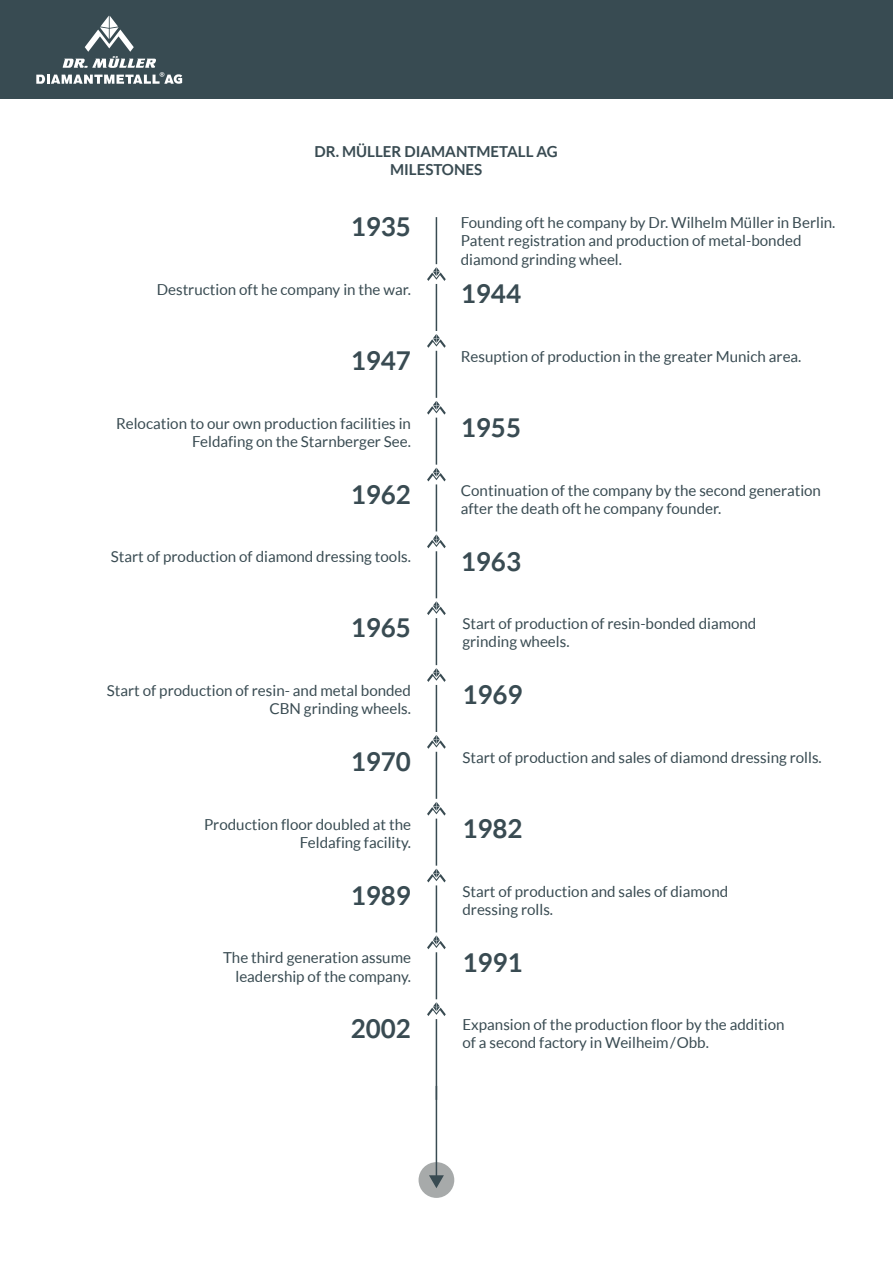
<style>
.page{position:relative;width:893px;height:1263px;background:#fff}
.page>*{position:absolute;margin:0;border:0;box-sizing:border-box;transform-origin:0 0}
.t1{font:700 25.95px "Lato";color:#394b52}
.t2{font:15.15px/18.1px "Lato";color:#394b52}
.t3{font:15.15px/18.1px "Lato";color:#384b52;text-align:right}
.t4{font:700 15.15px/18.1px "Lato";color:#394b52;text-align:center}
</style>
<div class="page">
<div style="left:419px;top:1162px;width:35px;height:36px;background:#a7aaaa;border-radius:50%"></div>
<hr style="left:436px;top:284px;width:1px;height:47px;background:#394b52">
<hr style="left:436px;top:217px;width:1px;height:47px;background:#394b52">
<hr style="left:436px;top:351px;width:1px;height:47px;background:#394b52">
<hr style="left:436px;top:418px;width:1px;height:47px;background:#394b52">
<hr style="left:436px;top:484px;width:1px;height:47px;background:#394b52">
<hr style="left:436px;top:551px;width:1px;height:47px;background:#394b52">
<hr style="left:436px;top:618px;width:1px;height:47px;background:#394b52">
<hr style="left:436px;top:685px;width:1px;height:47px;background:#394b52">
<hr style="left:436px;top:752px;width:1px;height:47px;background:#394b52">
<hr style="left:436px;top:885px;width:1px;height:47px;background:#394b52">
<hr style="left:436px;top:952px;width:1px;height:47px;background:#394b52">
<hr style="left:436px;top:1019px;width:1px;height:81px;background:#394b52">
<hr style="left:436px;top:1086px;width:1px;height:91px;background:#394b52">
<svg style="left:429px;top:1175px;width:15px;height:13px"></svg>
<hr style="left:436px;top:818px;width:1px;height:48px;background:#394b52">
<svg style="left:427px;top:267px;width:19px;height:14px"></svg>
<svg style="left:427px;top:334px;width:19px;height:14px"></svg>
<svg style="left:427px;top:401px;width:19px;height:14px"></svg>
<svg style="left:427px;top:468px;width:19px;height:13px"></svg>
<svg style="left:427px;top:534px;width:19px;height:14px"></svg>
<svg style="left:427px;top:601px;width:19px;height:14px"></svg>
<svg style="left:427px;top:668px;width:19px;height:14px"></svg>
<svg style="left:427px;top:735px;width:19px;height:14px"></svg>
<svg style="left:427px;top:802px;width:19px;height:13px"></svg>
<svg style="left:427px;top:869px;width:19px;height:13px"></svg>
<svg style="left:427px;top:935px;width:19px;height:14px"></svg>
<svg style="left:427px;top:1002px;width:19px;height:14px"></svg>
<div style="left:0;top:0;width:893px;height:99px;background:#384b52"></div>
<svg style="left:36px;top:16px;width:146px;height:68px"></svg>
<p class="t4" style="left:315px;top:142px;width:245px">DR. MÜLLER DIAMANTMETALL AG<br>MILESTONES</p>
<h1 class="t1" style="left:351px;top:212px;width:62px">1935</h1>
<p class="t2" style="left:461px;top:214px;width:376px">Founding oft he company by Dr. Wilhelm Müller in Berlin.<br>Patent registration and production of metal-bonded diamond grinding wheel.</p>
<p class="t2" style="left:157px;top:280px;width:256px">Destruction oft he company in the war.</p>
<h1 class="t1" style="left:461px;top:279px;width:62px">1944</h1>
<h1 class="t1" style="left:351px;top:346px;width:62px">1947</h1>
<p class="t2" style="left:461px;top:347px;width:342px">Resuption of production in the greater Munich area.</p>
<p class="t2" style="left:116px;top:414px;width:296px;text-align:right">Relocation to our own production facilities in<br>Feldafing on the Starnberger See.</p>
<h1 class="t1" style="left:461px;top:413px;width:62px">1955</h1>
<h1 class="t1" style="left:351px;top:479px;width:62px">1962</h1>
<p class="t2" style="left:461px;top:481px;width:362px">Continuation of the company by the second generation after the death oft he company founder.</p>
<p class="t2" style="left:111px;top:548px;width:302px">Start of production of diamond dressing tools.</p>
<h1 class="t1" style="left:461px;top:546px;width:62px">1963</h1>
<h1 class="t1" style="left:351px;top:613px;width:62px">1965</h1>
<p class="t2" style="left:462px;top:615px;width:295px">Start of production of resin-bonded diamond grinding wheels.</p>
<p class="t2" style="left:107px;top:681px;width:306px;text-align:right">Start of production of resin- and metal bonded<br>CBN grinding wheels.</p>
<h1 class="t1" style="left:462px;top:680px;width:62px">1969</h1>
<h1 class="t1" style="left:351px;top:747px;width:62px">1970</h1>
<p class="t2" style="left:462px;top:748px;width:361px">Start of production and sales of diamond dressing rolls.</p>
<p class="t3" style="left:204px;top:815px;width:209px">Production floor doubled at the<br>Feldafing facility.</p>
<h1 class="t1" style="left:462px;top:813px;width:62px">1982</h1>
<h1 class="t1" style="left:351px;top:880px;width:62px">1989</h1>
<p class="t2" style="left:462px;top:882px;width:267px">Start of production and sales of diamond dressing rolls.</p>
<p class="t2" style="left:223px;top:949px;width:189px;text-align:right">The third generation assume leadership of the company.</p>
<h1 class="t1" style="left:462px;top:947px;width:62px">1991</h1>
<h1 class="t1" style="left:351px;top:1014px;width:62px">2002</h1>
<p class="t2" style="left:462px;top:1015px;width:324px">Expansion of the production floor by the addition of a second factory in Weilheim/Obb.</p>
</div>
